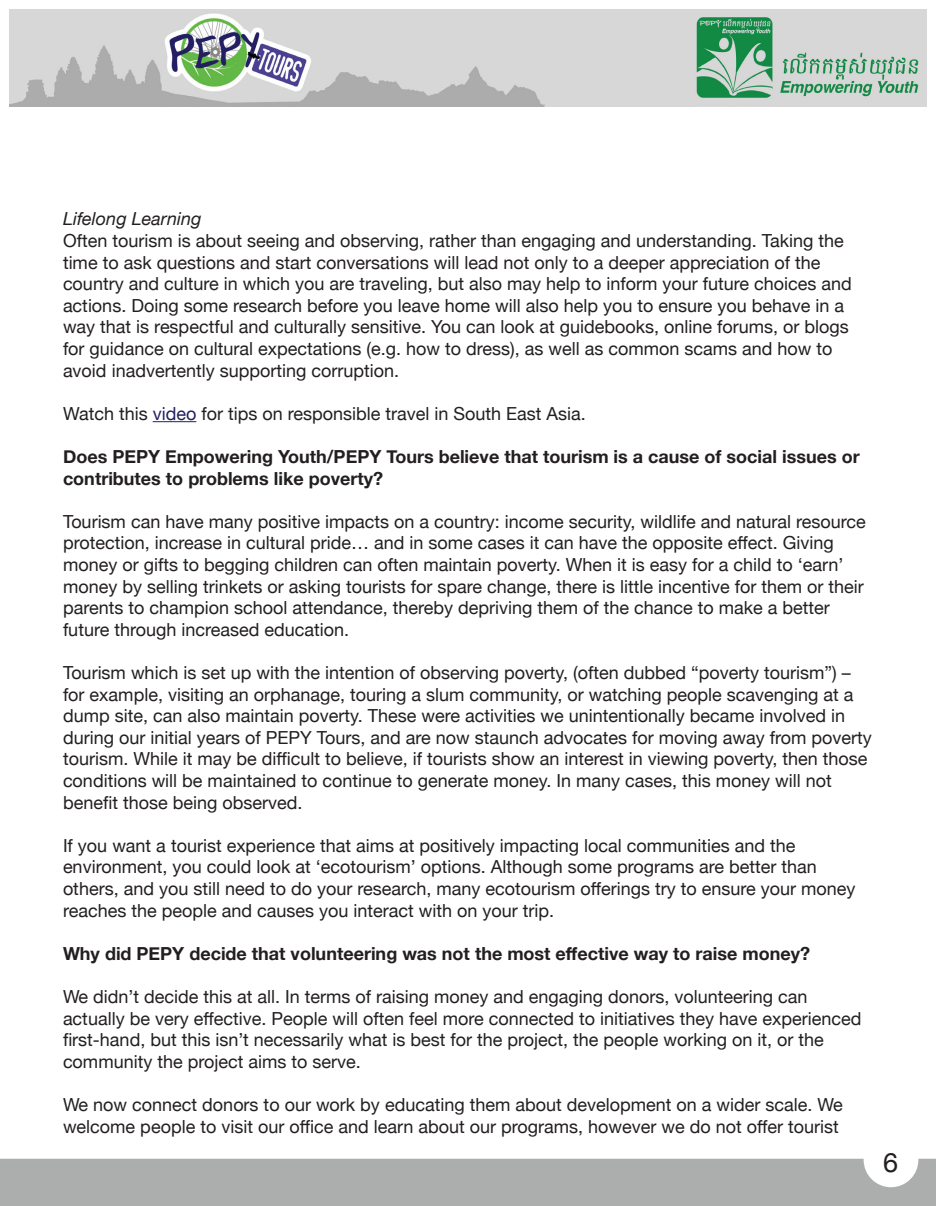
<style>
.page{position:relative;width:936px;height:1206px;background:#fff}
.page>*{position:absolute;margin:0;border:0;box-sizing:border-box;transform-origin:0 0}
.t1{font:27px "Helvetica Neue";color:#231f20}
.t2{font:18px/21.6px "Helvetica Neue";color:#231f20}
.t3{font:700 18px/21.6px "Helvetica Neue";color:#231f20}
.t4{font:italic 18px "Helvetica Neue";color:#231f20}
.s1{color:#231e62}
</style>
<div class="page">
<img style="left:9px;top:9px;width:918px;height:97px">
<div style="left:0;top:1159px;width:936px;height:47px;background:#acadad"></div>
<hr style="left:153px;top:421px;width:43px;height:1px;background:#231e62">
<div style="left:864px;top:1132px;width:54px;height:55px;background:#fff;border-radius:50%"></div>
<p class="t4" style="left:63px;top:206px;width:140px">Lifelong Learning</p>
<p class="t2" style="left:63px;top:231px;width:790px">Often tourism is about seeing and observing, rather than engaging and understanding. Taking the time to ask questions and start conversations will lead not only to a deeper appreciation of the country and culture in which you are traveling, but also may help to inform your future choices and actions. Doing some research before you leave home will also help you to ensure you behave in a way that is respectful and culturally sensitive. You can look at guidebooks, online forums, or blogs for guidance on cultural expectations (e.g. how to dress), as well as common scams and how to avoid inadvertently supporting corruption.</p>
<p class="t2" style="left:63px;top:404px;width:524px">Watch this <span class="s1">video</span> for tips on responsible travel in South East Asia.</p>
<p class="t3" style="left:63px;top:446px;width:798px">Does PEPY Empowering Youth/PEPY Tours believe that tourism is a cause of social issues or contributes to problems like poverty?</p>
<p class="t2" style="left:63px;top:512px;width:804px">Tourism can have many positive impacts on a country: income security, wildlife and natural resource protection, increase in cultural pride… and in some cases it can have the opposite effect. Giving money or gifts to begging children can often maintain poverty. When it is easy for a child to ‘earn’ money by selling trinkets or asking tourists for spare change, there is little incentive for them or their parents to champion school attendance, thereby depriving them of the chance to make a better future through increased education.</p>
<p class="t2" style="left:63px;top:663px;width:810px">Tourism which is set up with the intention of observing poverty, (often dubbed “poverty tourism”) – for example, visiting an orphanage, touring a slum community, or watching people scavenging at a dump site, can also maintain poverty. These were activities we unintentionally became involved in during our initial years of PEPY Tours, and are now staunch advocates for moving away from poverty tourism. While it may be difficult to believe, if tourists show an interest in viewing poverty, then those conditions will be maintained to continue to generate money. In many cases, this money will not benefit those being observed.</p>
<p class="t2" style="left:63px;top:836px;width:794px">If you want a tourist experience that aims at positively impacting local communities and the environment, you could look at ‘ecotourism’ options. Although some programs are better than others, and you still need to do your research, many ecotourism offerings try to ensure your money reaches the people and causes you interact with on your trip.</p>
<p class="t3" style="left:63px;top:943px;width:749px">Why did PEPY decide that volunteering was not the most effective way to raise money?</p>
<p class="t2" style="left:63px;top:987px;width:800px">We didn’t decide this at all. In terms of raising money and engaging donors, volunteering can actually be very effective. People will often feel more connected to initiatives they have experienced first-hand, but this isn’t necessarily what is best for the project, the people working on it, or the community the project aims to serve.</p>
<p class="t2" style="left:63px;top:1095px;width:781px">We now connect donors to our work by educating them about development on a wider scale. We welcome people to visit our office and learn about our programs, however we do not offer tourist</p>
<h1 class="t1" style="left:883px;top:1143px;width:17px">6</h1>
</div>
